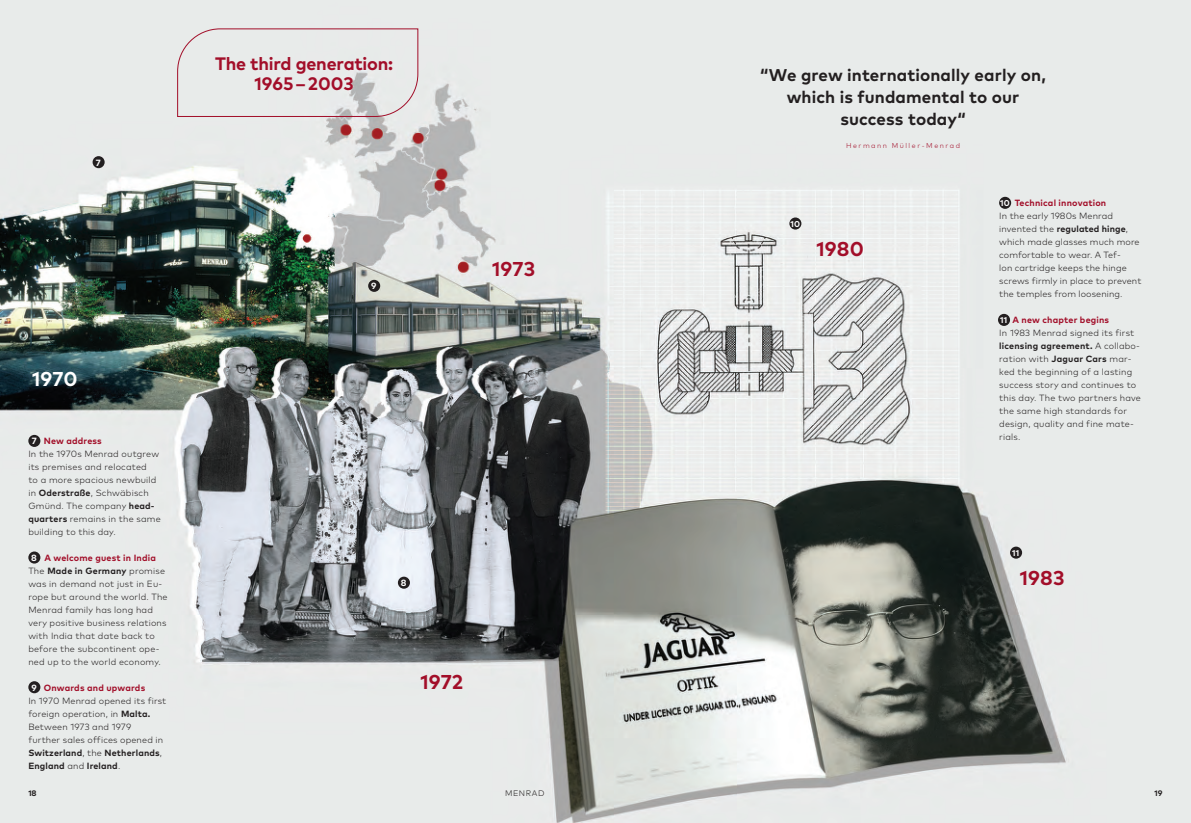
<style>
.page{position:relative;width:1191px;height:823px;background:#fff}
.page>*{position:absolute;margin:0;border:0;box-sizing:border-box;transform-origin:0 0}
.t1{font:700 20px "Mark Pro";letter-spacing:.01em;color:#a20e29}
.t2{font:700 20px "Mark Pro";color:#fff}
.t3{font:700 18px "Mark Pro";letter-spacing:-.01em;color:#a20e29}
.t4{font:700 17px/22px "Mark Pro";letter-spacing:.005em;color:#231f20;text-align:center}
.t5{font:300 9px/13px "Mark Pro";letter-spacing:.02em;color:#231f20}
.t6{font:700 9px "Mark Pro";letter-spacing:.02em;color:#a20e29}
.t7{font:700 9px "Mark Pro";color:#fff}
.t8{font:700 8.5px "Mark Pro";letter-spacing:.02em;color:#fff}
.t9{font:300 8px "Mark Pro";letter-spacing:.07em;color:#231f20}
.t10{font:700 8px "Mark Pro";color:#231f20}
.t11{font:300 7px "Mark Pro";letter-spacing:.22em;color:#a20e29}
.s1{font-weight:700}
</style>
<div class="page">
<img style="left:0;top:0;width:1191px;height:822px">
<div style="left:93px;top:156px;width:12px;height:12px;background:#231f20;border-radius:50%"></div>
<div style="left:28px;top:434px;width:12px;height:12px;background:#231f20;border-radius:50%"></div>
<div style="left:28px;top:551px;width:12px;height:12px;background:#231f20;border-radius:50%"></div>
<svg style="left:28px;top:680px;width:12px;height:12px"></svg>
<div style="left:398px;top:576px;width:12px;height:12px;background:#231f20;border-radius:50%"></div>
<div style="left:368px;top:280px;width:12px;height:12px;background:#231f20;border-radius:50%"></div>
<div style="left:789px;top:217px;width:12px;height:12px;background:#231f20;border-radius:50%"></div>
<div style="left:999px;top:197px;width:12px;height:12px;background:#231f20;border-radius:50%"></div>
<div style="left:1010px;top:546px;width:12px;height:12px;background:#231f20;border-radius:50%"></div>
<div style="left:998px;top:314px;width:12px;height:12px;background:#231f20;border-radius:50%"></div>
<svg style="left:177px;top:28px;width:242px;height:89px;background:#e4e2e2"></svg>
<p class="t7" style="left:96px;top:156px;width:6px">7</p>
<p class="t2" style="left:32px;top:363px;width:47px">1970</p>
<p class="t6" style="left:44px;top:433px;width:60px">New address</p>
<p class="t5" style="left:28px;top:446px;width:134px">In the 1970s Menrad outgrew its premises and relocated<br>to a more spacious newbuild in <span class="s1">Oderstraße</span>, Schwäbisch<br>Gmünd. The company <span class="s1">head&shy;quarters</span> remains in the same building to this day.</p>
<p class="t6" style="left:44px;top:550px;width:113px">A welcome guest in India</p>
<p class="t5" style="left:28px;top:563px;width:141px">The <span class="s1">Made in Germany</span> promise was in demand not just in Eu&shy;rope but around the world. The<br>Menrad family has long had very positive business relations with India that date back to before the subcontinent ope&shy;ned up to the world economy.</p>
<p class="t6" style="left:44px;top:680px;width:103px">Onwards and upwards</p>
<p class="t5" style="left:28px;top:693px;width:139px">In 1970 Menrad opened its first foreign operation, in <span class="s1">Malta.<br></span>Between 1973 and 1979<br>further sales offices opened in<br><span class="s1">Switzerland</span>, the <span class="s1">Netherlands</span>,<br><span class="s1">England</span> and <span class="s1">Ireland</span>.</p>
<p class="t7" style="left:32px;top:434px;width:6px">7</p>
<p class="t7" style="left:31px;top:550px;width:7px">8</p>
<p class="t7" style="left:31px;top:680px;width:7px">9</p>
<p class="t3" style="left:215px;top:50px;width:180px">The third generation:</p>
<p class="t3" style="left:254px;top:70px;width:101px">1965 – 2003</p>
<p class="t7" style="left:371px;top:279px;width:7px">9</p>
<p class="t1" style="left:492px;top:254px;width:45px">1973</p>
<p class="t7" style="left:401px;top:576px;width:7px">8</p>
<p class="t1" style="left:420px;top:666px;width:44px">1972</p>
<p class="t4" style="left:760px;top:63px;width:287px">“We grew internationally early on, which is fundamental to our success today“</p>
<p class="t11" style="left:846px;top:141px;width:115px">Hermann Müller-Menrad</p>
<p class="t8" style="left:790px;top:217px;width:11px">10</p>
<p class="t1" style="left:816px;top:234px;width:49px">1980</p>
<p class="t6" style="left:1014px;top:196px;width:93px">Technical innovation</p>
<p class="t5" style="left:999px;top:208px;width:144px">In the early 1980s Menrad invented the <span class="s1">regulated hinge</span>, which made glasses much more comfortable to wear. A Tef-<br>lon cartridge keeps the hinge screws firmly in place to prevent the temples from loosening.</p>
<p class="t6" style="left:1012px;top:313px;width:98px">A new chapter begins</p>
<p class="t5" style="left:999px;top:325px;width:143px">In 1983 Menrad signed its first <span class="s1">licensing agreement.</span> A collabo&shy;ration with <span class="s1">Jaguar Cars</span> mar&shy;ked the beginning of a lasting success story and continues to this day. The two partners have the same high standards for design, quality and fine mate&shy;rials.</p>
<p class="t8" style="left:1000px;top:196px;width:11px">10</p>
<p class="t8" style="left:1000px;top:313px;width:9px">11</p>
<p class="t8" style="left:1012px;top:546px;width:9px">11</p>
<p class="t1" style="left:1019px;top:562px;width:46px">1983</p>
<p class="t10" style="left:28px;top:786px;width:10px">18</p>
<p class="t9" style="left:505px;top:786px;width:41px">MENRAD</p>
<p class="t10" style="left:1154px;top:786px;width:9px">19</p>
</div>
